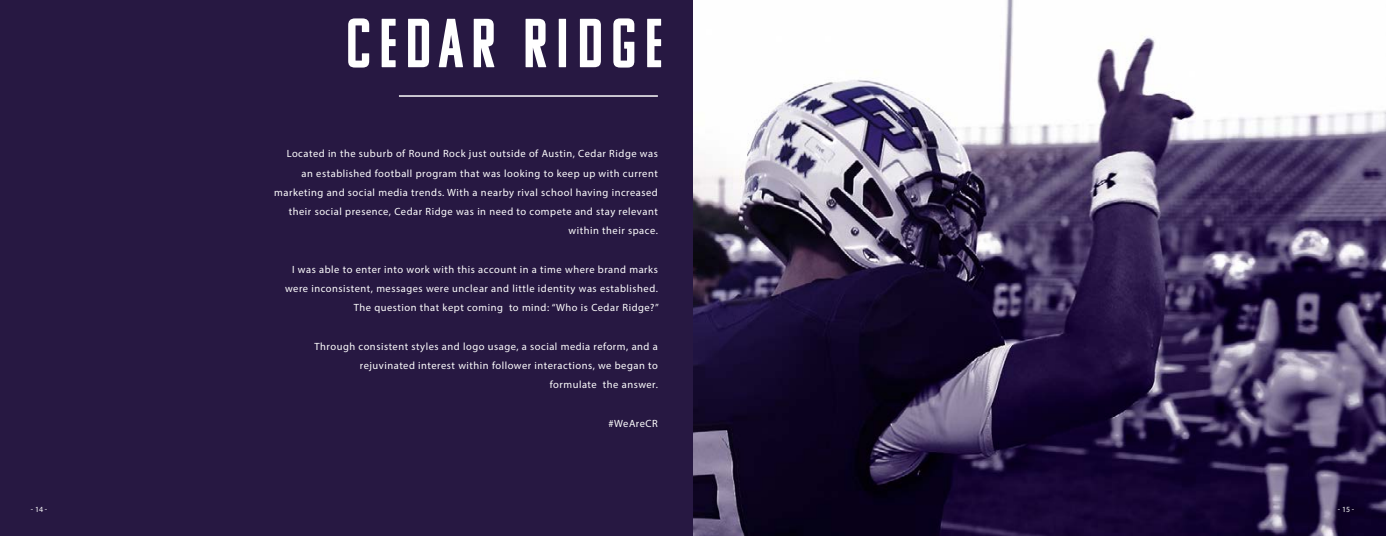
<style>
.page{position:relative;width:1386px;height:536px;background:#fff}
.page>*{position:absolute;margin:0;border:0;box-sizing:border-box;transform-origin:0 0}
.t1{font:69.12px "Komu A";letter-spacing:.11em;color:#fff}
.t2{font:10.5px/19.2px "Myriad Pro";letter-spacing:.05em;color:#fff;text-align:right}
.t3{font:7.88px "Myriad Pro";color:#fff}
</style>
<div class="page">
<div style="left:0;top:0;width:693px;height:536px;background:#271842"></div>
<hr style="left:399px;top:95px;width:259px;height:2px;background:#fff">
<img style="left:693px;top:0;width:693px;height:536px">
<h1 class="t1" style="left:346px;top:8px;width:319px">CEDAR RIDGE</h1>
<p class="t2" style="left:274px;top:144px;width:385px">Located in the suburb of Round Rock just outside of Austin, Cedar Ridge was an established football program that was looking to keep up with current marketing and social media trends. With a nearby rival school having increased their social presence, Cedar Ridge was in need to compete and stay relevant within their space.</p>
<p class="t2" style="left:285px;top:259px;width:375px">I was able to enter into work with this account in a time where brand marks were inconsistent, messages were unclear and little identity was established.<br>The question that kept coming to mind: “Who is Cedar Ridge?”</p>
<p class="t2" style="left:315px;top:336px;width:345px">Through consistent styles and logo usage, a social media reform, and a rejuvinated interest within follower interactions, we began to formulate the answer.</p>
<p class="t2" style="left:608px;top:413px;width:51px">#WeAreCR</p>
<p class="t3" style="left:31px;top:504px;width:18px">- 14 -</p>
<p class="t3" style="left:1338px;top:504px;width:18px">- 15 -</p>
</div>
